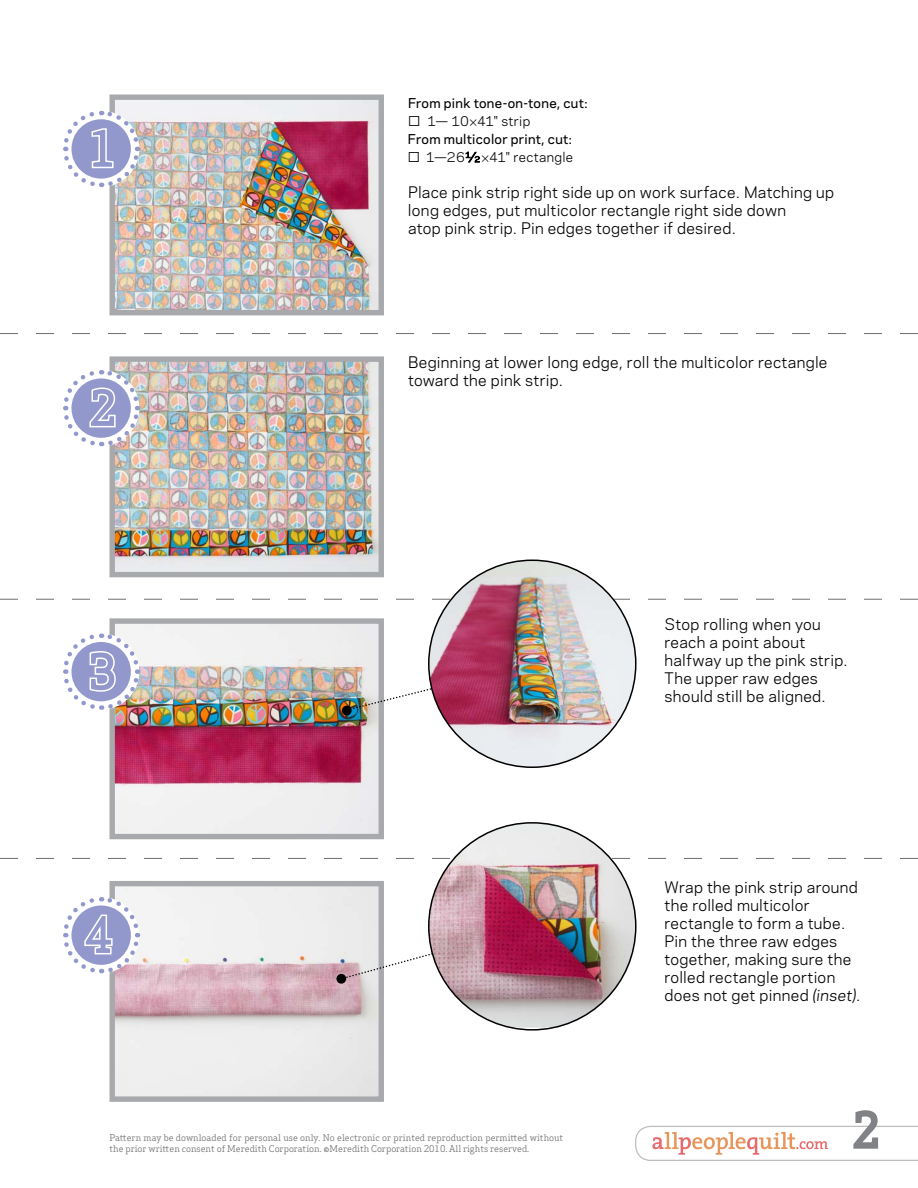
<style>
.page{position:relative;width:918px;height:1188px;background:#fff}
.page>*{position:absolute;margin:0;border:0;box-sizing:border-box;transform-origin:0 0}
.t1{font:700 50.1px "Apex Serif";color:#808285}
.t2{font:15px/18px "Galaxie Polaris";letter-spacing:.02em;color:#000}
.t3{font:500 12.75px "Galaxie Polaris";letter-spacing:.025em;color:#000}
.t4{font:12.75px "Galaxie Polaris";letter-spacing:.025em;color:#000}
.t5{font:9px/10.8px "Apex Serif";color:#6d6e71}
.s1{font-size:7.5px}
.s2{font-style:italic}
</style>
<div class="page">
<img style="left:116px;top:887px;width:262px;height:209px">
<div style="left:110px;top:881px;width:274px;height:221px;border:5px solid #a7a9ac"></div>
<svg style="left:635px;top:1126px;width:283px;height:35px"></svg>
<img style="left:116px;top:100px;width:262px;height:209px">
<div style="left:110px;top:94px;width:274px;height:221px;border:5px solid #a7a9ac"></div>
<img style="left:116px;top:362px;width:262px;height:209px">
<div style="left:110px;top:356px;width:274px;height:221px;border:5px solid #a7a9ac"></div>
<img style="left:116px;top:624px;width:262px;height:209px">
<div style="left:110px;top:618px;width:274px;height:221px;border:5px solid #a7a9ac"></div>
<svg style="left:0;top:333px;width:918px;height:1px"></svg>
<svg style="left:0;top:599px;width:918px;height:1px"></svg>
<svg style="left:0;top:858px;width:918px;height:1px"></svg>
<svg style="left:63px;top:367px;width:79px;height:82px"></svg>
<svg style="left:63px;top:108px;width:79px;height:82px"></svg>
<svg style="left:63px;top:895px;width:79px;height:81px"></svg>
<svg style="left:63px;top:631px;width:79px;height:81px"></svg>
<img style="left:347px;top:663px;width:82px;height:48px">
<img style="left:429px;top:561px;width:207px;height:206px">
<div style="left:342px;top:706px;width:10px;height:9px;background:#000;border-radius:50%"></div>
<div style="left:336px;top:974px;width:10px;height:10px;background:#000;border-radius:50%"></div>
<svg style="left:341px;top:925px;width:88px;height:55px"></svg>
<img style="left:429px;top:823px;width:207px;height:205px">
<svg style="left:466px;top:152px;width:14px;height:11px"></svg>
<p class="t3" style="left:408px;top:94px;width:181px">From pink tone-on-tone, cut:</p>
<p class="t4" style="left:408px;top:112px;width:124px">□ 1— 10 41" strip</p>
<p class="t3" style="left:408px;top:130px;width:166px">From multicolor print, cut:</p>
<p class="t4" style="left:408px;top:148px;width:167px">□ 1—26<sup>1</sup>⁄<span class="s1">2</span> 41" rectangle</p>
<p class="t2" style="left:408px;top:182px;width:428px">Place pink strip right side up on work surface. Matching up long edges, put multicolor rectangle right side down<br>atop pink strip. Pin edges together if desired.</p>
<p class="t2" style="left:408px;top:353px;width:421px">Beginning at lower long edge, roll the multicolor rectangle toward the pink strip.</p>
<p class="t2" style="left:665px;top:615px;width:185px">Stop rolling when you reach a point about halfway up the pink strip.<br>The upper raw edges should still be aligned.</p>
<p class="t5" style="left:110px;top:1132px;width:455px">Pattern may be downloaded for personal use only. No electronic or printed reproduction permitted without the prior written consent of Meredith Corporation. ©Meredith Corporation 2010. All rights reserved.</p>
<p class="t2" style="left:665px;top:877px;width:197px">Wrap the pink strip around the rolled multicolor rectangle to form a tube.<br>Pin the three raw edges together, making sure the rolled rectangle portion does not get pinned <span class="s2">(inset)</span>.</p>
<h1 class="t1" style="left:851px;top:1099px;width:32px">2</h1>
</div>
